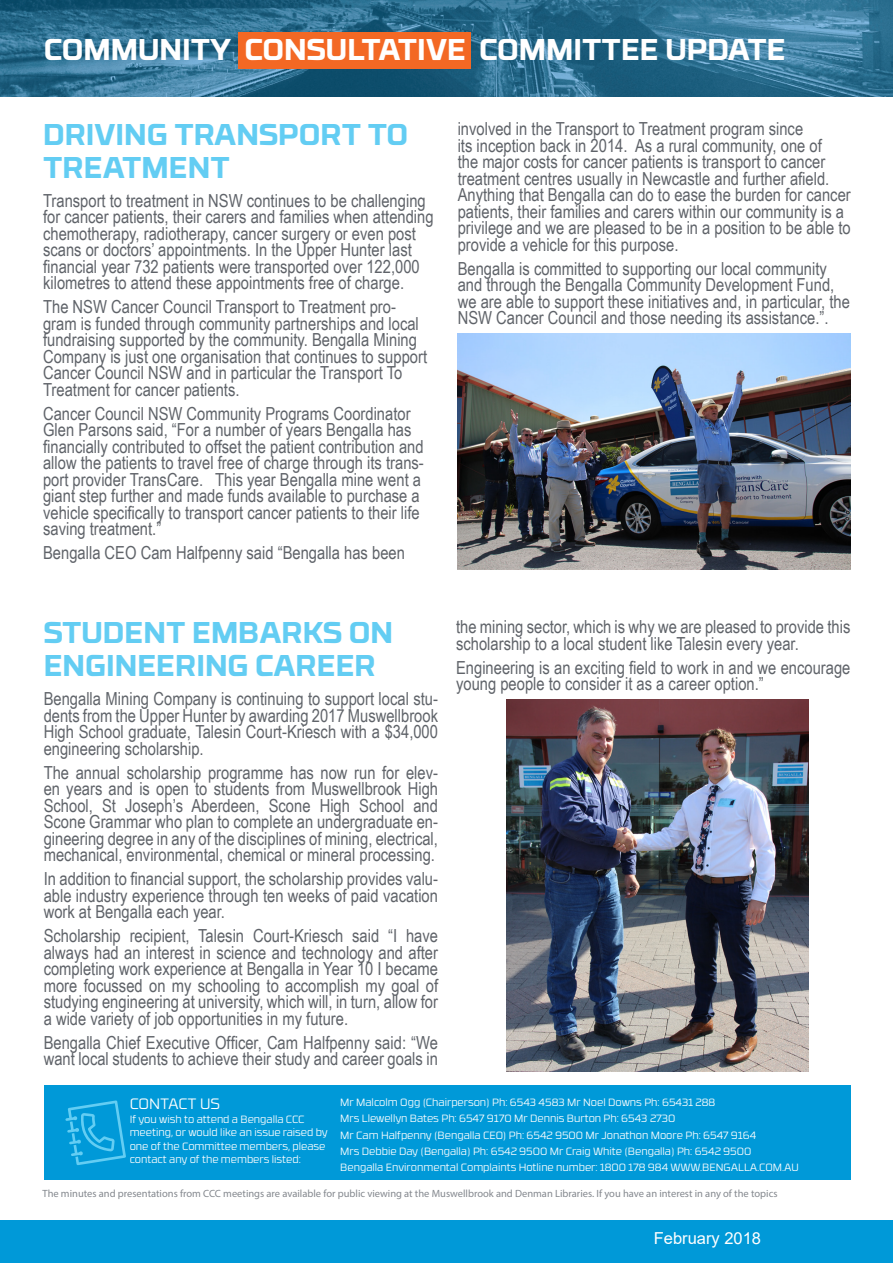
<style>
.page{position:relative;width:893px;height:1263px;background:#fff}
.page>*{position:absolute;margin:0;border:0;box-sizing:border-box;transform-origin:0 0}
.Headlines{font:700 30px/33px "RB No 3.1";color:#63cdf3}
.Headlines-2{font:700 30px "RB No 3.1";color:#fff}
.t1{font:18px/16.5px "Arial Narrow";color:#5f6369}
.t2{font:18px/16.5px "Arial Narrow";color:#60646a;text-align:justify}
.t3{font:16.5px "Arial";color:#fff}
.t4{font:300 15px "RB No 3.1";color:#fff}
.t5{font:300 10.5px/13.5px "RB No 3.1";color:#fff}
.t6{font:10.5px "Myriad Pro";color:#84888e}
.s1{color:#5f6369}
</style>
<div class="page">
<div style="left:0;top:1220px;width:893px;height:43px;background:#0099d8"></div>
<img style="left:0;top:0;width:893px;height:97px">
<div style="left:238px;top:32px;width:233px;height:37px;background:#f36824"></div>
<div style="left:44px;top:1085px;width:806px;height:95px;background:#0099d8"></div>
<svg style="left:65px;top:1100px;width:61px;height:65px"></svg>
<img style="left:457px;top:333px;width:393px;height:236px">
<img style="left:507px;top:699px;width:301px;height:372px">
<p class="Headlines-2" style="left:44px;top:26px;width:744px">COMMUNITY CONSULTATIVE COMMITTEE UPDATE</p>
<p class="Headlines" style="left:43px;top:115px;width:367px">DRIVING TRANSPORT TO<br>TREATMENT</p>
<p class="t1" style="left:43px;top:192px;width:392px">Transport to treatment in NSW continues to be challenging for cancer patients, their carers and families when attending chemotherapy, radiotherapy, cancer surgery or even post scans or doctors’ appointments. In the Upper Hunter last financial year 732 patients were transported over 122,000 kilometres to attend these appointments free of charge.</p>
<p class="t1" style="left:43px;top:298px;width:385px">The NSW Cancer Council Transport to Treatment pro&shy;gram is funded through community partnerships and local fundraising supported by the community. Bengalla Mining Company is just one organisation that continues to support Cancer Council NSW and in particular the Transport To Treatment for cancer patients.</p>
<p class="t1" style="left:43px;top:405px;width:382px">Cancer Council NSW Community Programs Coordinator Glen Parsons said, “For a number of years Bengalla has financially contributed to offset the patient contribution and allow the patients to travel free of charge through its trans&shy;port provider TransCare. This year Bengalla mine went a giant step further and made funds available to purchase a vehicle specifically to transport cancer patients to their life saving treatment.”</p>
<p class="t1" style="left:43px;top:544px;width:363px">Bengalla CEO Cam Halfpenny said “Bengalla has been</p>
<p class="t1" style="left:458px;top:120px;width:395px">involved in the Transport to Treatment program since<br>its inception back in 2014. As a rural community, one of<br>the major costs for cancer patients is transport to cancer treatment centres usually in Newcastle and further afield.<br>Anything that Bengalla can do to ease the burden for cancer patients, their families and carers within our community is a privilege and we are pleased to be in a position to be able to provide a vehicle for this purpose.</p>
<p class="t1" style="left:458px;top:259px;width:394px">Bengalla is committed to supporting our local community and through the Bengalla Community Development Fund, we are able to support these initiatives and, in particular, the NSW Cancer Council and those needing its assistance.”.</p>
<p class="Headlines" style="left:44px;top:613px;width:351px">STUDENT EMBARKS ON<br>ENGINEERING CAREER</p>
<p class="t2" style="left:44px;top:690px;width:396px">Bengalla Mining Company is continuing to support local stu&shy;dents from the Upper Hunter by awarding 2017 Muswellbrook High School grad<span class="s1">uate, Talesin Court-Kriesch with a $34,000 engineering scholarship.</span></p>
<p class="t1" style="left:44px;top:763px;width:396px;text-align:justify">The annual scholarship programme has now run for elev&shy;en years and is open to students from Muswellbrook High School, St Joseph’s Aberdeen, Scone High School and Scone Grammar who plan to complete an undergraduate en&shy;gineering degree in any of the disciplines of mining, electrical, mechanical, environmental, chemical or mineral processing.</p>
<p class="t1" style="left:44px;top:870px;width:396px;text-align:justify">In addition to financial support, the scholarship provides valu&shy;able industry experience through ten weeks of paid vacation work at Bengalla each year.</p>
<p class="t1" style="left:44px;top:927px;width:396px;text-align:justify">Scholarship recipient, Talesin Court-Kriesch said “I have always had an interest in science and technology and after completing work experience at Bengalla in Year 10 I became more focussed on my schooling to accomplish my goal of studying engineering at university, which will, in turn, allow for a wide variety of job opportunities in my future.</p>
<p class="t1" style="left:44px;top:1033px;width:396px">Bengalla Chief Executive Officer, Cam Halfpenny said: “We want local students to achieve their study and career goals in</p>
<p class="t1" style="left:456px;top:618px;width:396px">the mining sector, which is why we are pleased to provide this scholarship to a local student like Talesin every year.</p>
<p class="t1" style="left:456px;top:659px;width:396px">Engineering is an exciting field to work in and we encourage young people to consider it as a career option.”</p>
<p class="t4" style="left:130px;top:1093px;width:92px">CONTACT US</p>
<p class="t5" style="left:130px;top:1112px;width:200px">If you wish to attend a Bengalla CCC meeting, or would like an issue raised by one of the Committee members, please contact any of the members listed:</p>
<p class="t5" style="left:340px;top:1093px;width:376px;line-height:16px">Mr Malcolm Ogg (Chairperson) Ph: 6543 4583 Mr Noel Downs Ph: 65431 288<br>Mrs Llewellyn Bates Ph: 6547 9170 Mr Dennis Burton Ph: 6543 2730</p>
<p class="t5" style="left:340px;top:1127px;width:460px;line-height:16px">Mr Cam Halfpenny (Bengalla CEO) Ph: 6542 9500 Mr Jonathon Moore Ph: 6547 9164<br>Mrs Debbie Day (Bengalla) Ph: 6542 9500 Mr Craig White (Bengalla) Ph: 6542 9500<br>Bengalla Environmental Complaints Hotline number: 1800 178 984 WWW.BENGALLA.COM.AU</p>
<p class="t6" style="left:43px;top:1187px;width:736px">The minutes and presentations from CCC meetings are available for public viewing at the Muswellbrook and Denman Libraries. If you have an interest in any of the topics</p>
<p class="t3" style="left:654px;top:1227px;width:109px">February 2018</p>
</div>
